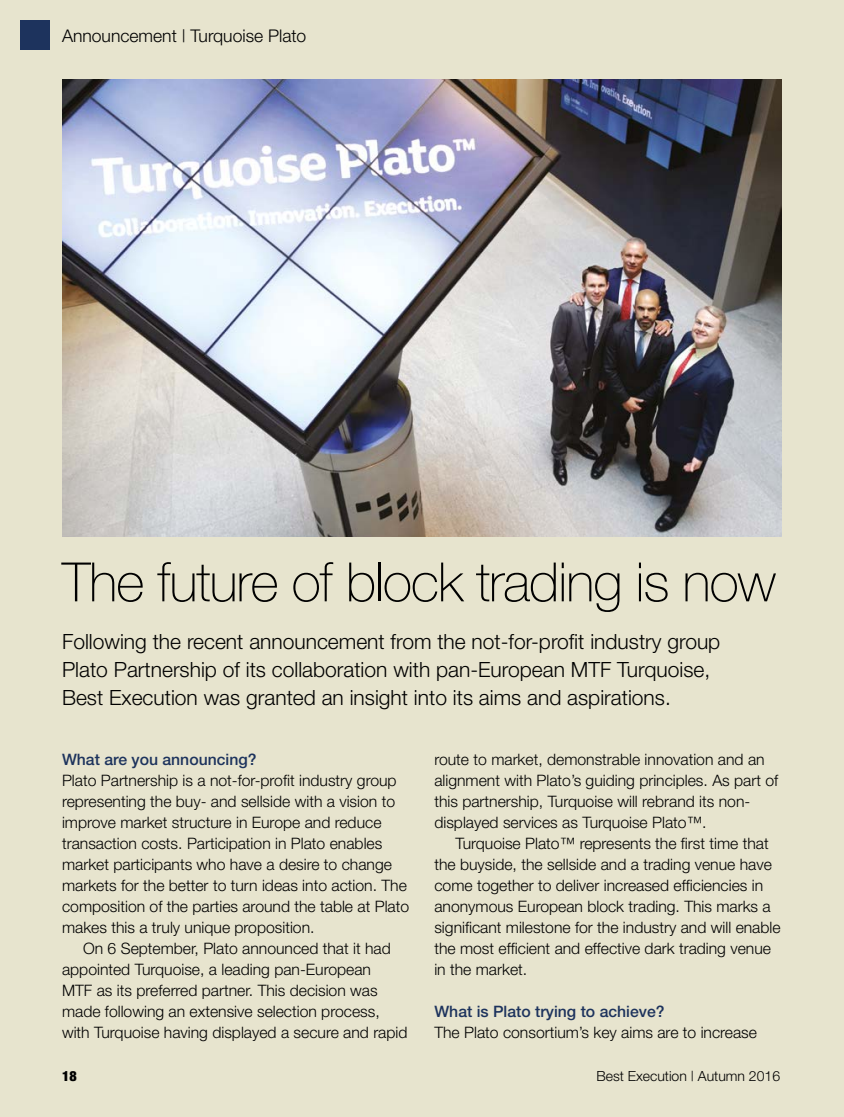
<style>
.page{position:relative;width:844px;height:1117px;background:#fff}
.page>*{position:absolute;margin:0;border:0;box-sizing:border-box;transform-origin:0 0}
.t1{font:100 54.25px "Helvetica Neue";letter-spacing:-.02em;color:#000}
.t2{font:300 21px/28px "Helvetica Neue";color:#000}
.t3{font:300 17.5px "Helvetica Neue";color:#000}
.t4{font:300 15.75px/21px "Helvetica Neue";color:#000}
.t5{font:500 15.75px "Helvetica Neue";color:#1d335d}
.t6{font:300 14px "Helvetica Neue";color:#000}
.t7{font:900 condensed 14px "Helvetica Neue";color:#000}
</style>
<div class="page">
<div style="left:0;top:0;width:843px;height:1116px;background:#e7e4ce"></div>
<div style="left:20px;top:20px;width:30px;height:30px;background:#1d335d"></div>
<img style="left:62px;top:79px;width:719px;height:457px">
<p class="t3" style="left:62px;top:25px;width:246px">Announcement | Turquoise Plato</p>
<h1 class="t1" style="left:62px;top:551px;width:715px">The future of block trading is now</h1>
<h2 class="t2" style="left:62px;top:627px;width:659px">Following the recent announcement from the not-for-profit industry group<br>Plato Partnership of its collaboration with pan-European MTF Turquoise,<br>Best Execution was granted an insight into its aims and aspirations.</h2>
<p class="t5" style="left:62px;top:750px;width:196px">What are you announcing?</p>
<p class="t4" style="left:62px;top:769px;width:348px">Plato Partnership is a not-for-profit industry group representing the buy- and sellside with a vision to improve market structure in Europe and reduce transaction costs. Participation in Plato enables market participants who have a desire to change markets for the better to turn ideas into action. The composition of the parties around the table at Plato makes this a truly unique proposition.</p>
<p class="t4" style="left:62px;top:937px;width:347px;text-indent:21px">On 6 September, Plato announced that it had appointed Turquoise, a leading pan-European<br>MTF as its preferred partner. This decision was made following an extensive selection process, with Turquoise having displayed a secure and rapid</p>
<p class="t4" style="left:434px;top:748px;width:345px">route to market, demonstrable innovation and an alignment with Plato’s guiding principles. As part of this partnership, Turquoise will rebrand its non&shy;displayed services as Turquoise Plato™.</p>
<p class="t4" style="left:434px;top:832px;width:347px;text-indent:21px">Turquoise Plato™ represents the first time that the buyside, the sellside and a trading venue have come together to deliver increased efficiencies in anonymous European block trading. This marks a significant milestone for the industry and will enable the most efficient and effective dark trading venue in the market.</p>
<p class="t5" style="left:434px;top:1002px;width:231px">What is Plato trying to achieve?</p>
<p class="t4" style="left:434px;top:1021px;width:324px">The Plato consortium’s key aims are to increase</p>
<p class="t7" style="left:62px;top:1067px;width:16px">18</p>
<p class="t6" style="left:596px;top:1067px;width:185px">Best Execution | Autumn 2016</p>
</div>
